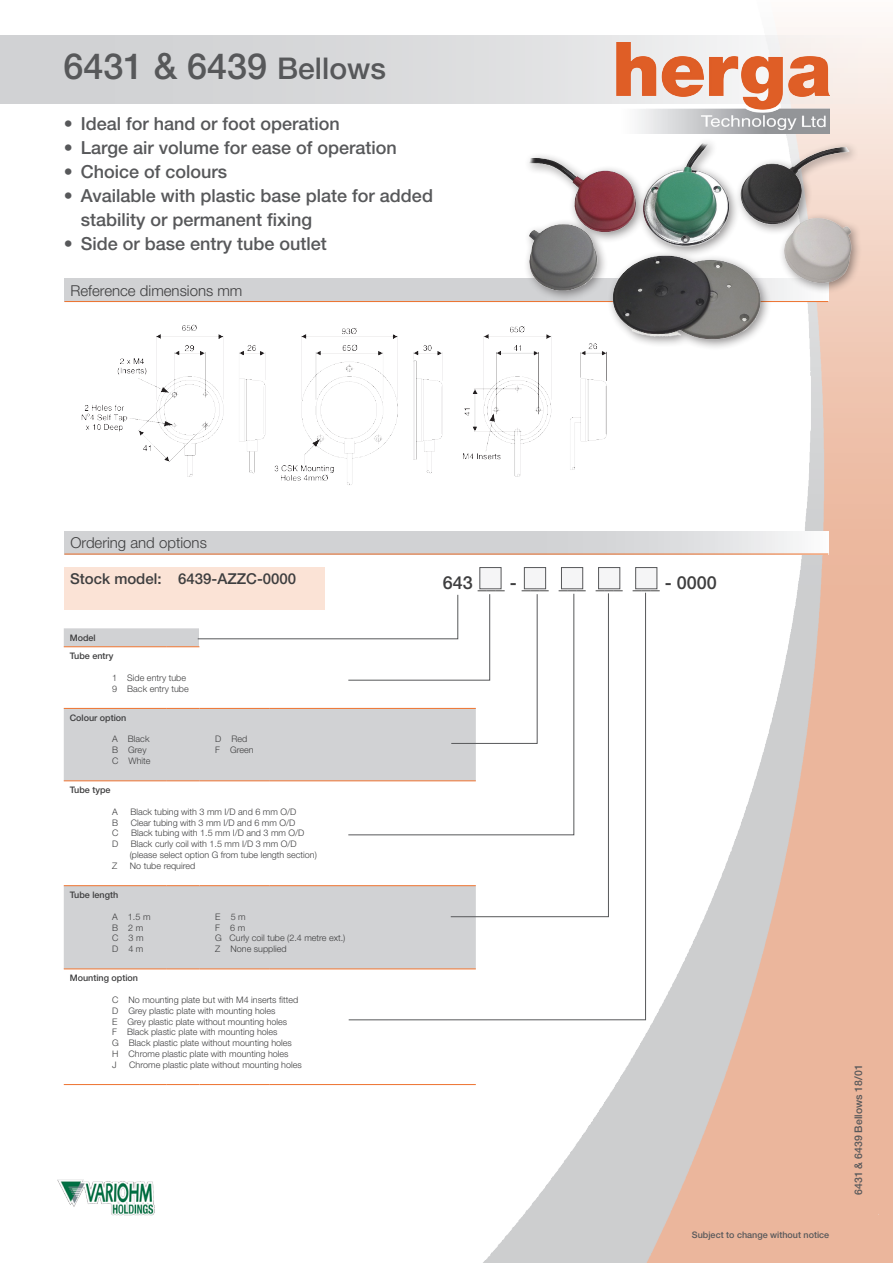
<style>
.page{position:relative;width:893px;height:1263px;background:#fff}
.page>*{position:absolute;margin:0;border:0;box-sizing:border-box;transform-origin:0 0}
.Herga_Main_Title{font:500 36px "Helvetica Neue LT Pro";color:#57585a}
.t1{font:500 18px/24px "Helvetica Neue LT Pro";color:#57585a}
.Body_text_tables{font:500 18px "Helvetica Neue LT Pro";color:#3e3e3f}
.Herga_Small_Table_Ti{font:300 15px "Helvetica Neue LT Pro";color:#3e3e3f}
.Body_text_tables-2{font:500 15px "Helvetica Neue LT Pro";color:#3e3e3f}
.Herga_Filename_Text{font:500 10.5px "Helvetica Neue LT Pro";color:#57585a}
.Body_text_tables-3{font:300 9px "Helvetica Neue LT Pro";color:#3e3e3f}
.Body_text_tables-4{font:500 9px "Helvetica Neue LT Pro";color:#3e3e3f}
.t2{font:500 9px "Helvetica Neue LT Pro";color:#57585a}
.s1{font-size:30px}
</style>
<div class="page">
<img style="left:479px;top:27px;width:414px;height:1236px">
<div style="left:0;top:35px;width:893px;height:68px;background:linear-gradient(to right,#c9cccf,#f8f4f2)"></div>
<img style="left:617px;top:43px;width:212px;height:54px">
<img style="left:57px;top:1179px;width:98px;height:37px">
<div style="left:64px;top:279px;width:764px;height:23px;background:#d1d2d4"></div>
<hr style="left:64px;top:301px;width:764px;height:1px;background:#ed722e">
<div style="left:64px;top:567px;width:261px;height:43px;background:#fbe3d6"></div>
<svg style="left:64px;top:647px;width:412px;height:374px"></svg>
<hr style="left:64px;top:646px;width:103px;height:1px;background:#ed722e">
<hr style="left:167px;top:646px;width:32px;height:1px;background:#ed722e">
<hr style="left:64px;top:708px;width:103px;height:1px;background:#ed722e">
<hr style="left:167px;top:708px;width:32px;height:1px;background:#ed722e">
<hr style="left:64px;top:780px;width:103px;height:1px;background:#ed722e">
<hr style="left:167px;top:780px;width:32px;height:1px;background:#ed722e">
<hr style="left:199px;top:780px;width:71px;height:1px;background:#ed722e">
<hr style="left:270px;top:780px;width:206px;height:1px;background:#ed722e">
<hr style="left:64px;top:885px;width:103px;height:1px;background:#ed722e">
<hr style="left:167px;top:885px;width:32px;height:1px;background:#ed722e">
<hr style="left:199px;top:885px;width:71px;height:1px;background:#ed722e">
<hr style="left:270px;top:885px;width:206px;height:1px;background:#ed722e">
<hr style="left:64px;top:968px;width:103px;height:1px;background:#ed722e">
<hr style="left:167px;top:968px;width:32px;height:1px;background:#ed722e">
<hr style="left:199px;top:968px;width:71px;height:1px;background:#ed722e">
<hr style="left:270px;top:968px;width:206px;height:1px;background:#ed722e">
<hr style="left:64px;top:1084px;width:103px;height:1px;background:#ed722e">
<hr style="left:167px;top:1084px;width:32px;height:1px;background:#ed722e">
<hr style="left:199px;top:1084px;width:71px;height:1px;background:#ed722e">
<hr style="left:270px;top:1084px;width:206px;height:1px;background:#ed722e">
<div style="left:479px;top:567px;width:22px;height:22px;background:#f5f5f6;border:1px solid #57585a"></div>
<div style="left:524px;top:567px;width:22px;height:22px;background:#f5f5f6;border:1px solid #57585a"></div>
<div style="left:635px;top:567px;width:22px;height:22px;background:#f5f5f6;border:1px solid #57585a"></div>
<div style="left:598px;top:567px;width:22px;height:22px;background:#f5f5f6;border:1px solid #57585a"></div>
<div style="left:561px;top:567px;width:22px;height:22px;background:#f5f5f6;border:1px solid #57585a"></div>
<div style="left:523px;top:138px;width:339px;height:213px;background:#231f20;opacity:.5"></div>
<img style="left:513px;top:97px;width:339px;height:286px">
<img style="left:65px;top:302px;width:597px;height:202px">
<svg style="left:348px;top:592px;width:298px;height:428px"></svg>
<svg style="left:197px;top:593px;width:341px;height:151px"></svg>
<svg style="left:64px;top:531px;width:764px;height:23px"></svg>
<hr style="left:64px;top:554px;width:764px;height:1px;background:#ed722e">
<p class="Herga_Main_Title" style="left:64px;top:45px;width:324px">6431 &amp; 6439 <span class="s1">Bellows</span></p>
<p class="t1" style="left:64px;top:111px;width:278px">• Ideal for hand or foot operation</p>
<p class="t1" style="left:64px;top:135px;width:335px">• Large air volume for ease of operation</p>
<p class="t1" style="left:64px;top:159px;width:165px">• Choice of colours</p>
<p class="t1" style="left:81px;top:183px;width:354px;text-indent:-17px">• Available with plastic base plate for added stability or permanent fixing</p>
<p class="t1" style="left:64px;top:231px;width:265px">• Side or base entry tube outlet</p>
<p class="Herga_Small_Table_Ti" style="left:70px;top:281px;width:173px">Reference dimensions mm</p>
<p class="Herga_Small_Table_Ti" style="left:70px;top:533px;width:138px">Ordering and options</p>
<p class="Body_text_tables-2" style="left:70px;top:570px;width:228px">Stock model: 6439-AZZC-0000</p>
<p class="Body_text_tables-4" style="left:70px;top:632px;width:28px">Model</p>
<p class="Body_text_tables-4" style="left:70px;top:651px;width:45px">Tube entry</p>
<p class="Body_text_tables-3" style="left:112px;top:672px;width:75px">1 Side entry tube</p>
<p class="Body_text_tables-3" style="left:112px;top:683px;width:78px">9 Back entry tube</p>
<p class="Body_text_tables-4" style="left:70px;top:712px;width:58px">Colour option</p>
<p class="Body_text_tables-3" style="left:112px;top:734px;width:39px">A Black</p>
<p class="Body_text_tables-3" style="left:112px;top:744px;width:36px">B Grey</p>
<p class="Body_text_tables-3" style="left:112px;top:755px;width:40px">C White</p>
<p class="Body_text_tables-4" style="left:70px;top:785px;width:42px">Tube type</p>
<p class="Body_text_tables-3" style="left:215px;top:734px;width:34px">D Red</p>
<p class="Body_text_tables-3" style="left:215px;top:744px;width:40px">F Green</p>
<p class="Body_text_tables-3" style="left:112px;top:806px;width:7px">A</p>
<p class="Body_text_tables-3" style="left:130px;top:806px;width:167px">Black tubing with 3 mm I/D and 6 mm O/D</p>
<p class="Body_text_tables-3" style="left:112px;top:817px;width:8px">B</p>
<p class="Body_text_tables-3" style="left:131px;top:817px;width:166px">Clear tubing with 3 mm I/D and 6 mm O/D</p>
<p class="Body_text_tables-3" style="left:112px;top:828px;width:8px">C</p>
<p class="Body_text_tables-3" style="left:131px;top:828px;width:175px">Black tubing with 1.5 mm I/D and 3 mm O/D</p>
<p class="Body_text_tables-3" style="left:112px;top:838px;width:8px">D</p>
<p class="Body_text_tables-3" style="left:131px;top:838px;width:167px">Black curly coil with 1.5 mm I/D 3 mm O/D</p>
<p class="Body_text_tables-3" style="left:130px;top:849px;width:189px">(please select option G from tube length section)</p>
<p class="Body_text_tables-3" style="left:112px;top:860px;width:7px">Z</p>
<p class="Body_text_tables-3" style="left:130px;top:860px;width:67px">No tube required</p>
<p class="Body_text_tables-4" style="left:70px;top:889px;width:50px">Tube length</p>
<p class="Body_text_tables-3" style="left:112px;top:911px;width:40px">A 1.5 m</p>
<p class="Body_text_tables-3" style="left:112px;top:922px;width:33px">B 2 m</p>
<p class="Body_text_tables-3" style="left:112px;top:932px;width:33px">C 3 m</p>
<p class="Body_text_tables-3" style="left:112px;top:943px;width:33px">D 4 m</p>
<p class="Body_text_tables-3" style="left:215px;top:911px;width:32px">E 5 m</p>
<p class="Body_text_tables-3" style="left:215px;top:922px;width:31px">F 6 m</p>
<p class="Body_text_tables-3" style="left:215px;top:932px;width:132px">G Curly coil tube (2.4 metre ext.)</p>
<p class="Body_text_tables-3" style="left:215px;top:943px;width:73px">Z None supplied</p>
<p class="Body_text_tables-4" style="left:70px;top:973px;width:70px">Mounting option</p>
<p class="Body_text_tables-3" style="left:112px;top:994px;width:187px">C No mounting plate but with M4 inserts fitted</p>
<p class="Body_text_tables-3" style="left:112px;top:1005px;width:165px">D Grey plastic plate with mounting holes</p>
<p class="Body_text_tables-3" style="left:112px;top:1016px;width:176px">E Grey plastic plate without mounting holes</p>
<p class="Body_text_tables-3" style="left:112px;top:1027px;width:167px">F Black plastic plate with mounting holes</p>
<p class="Body_text_tables-3" style="left:112px;top:1037px;width:181px">G Black plastic plate without mounting holes</p>
<p class="Body_text_tables-3" style="left:112px;top:1048px;width:178px">H Chrome plastic plate with mounting holes</p>
<p class="Body_text_tables-3" style="left:112px;top:1059px;width:6px">J</p>
<p class="Body_text_tables-3" style="left:129px;top:1059px;width:174px">Chrome plastic plate without mounting holes</p>
<p class="Body_text_tables" style="left:443px;top:572px;width:276px">643 ___ - ___ ___ ___ ___ - 0000</p>
<p class="t2" style="left:692px;top:1230px;width:139px">Subject to change without notice</p>
<p class="Herga_Filename_Text" style="left:852px;top:1195px;width:132px;rotate:-90deg">6431 &amp; 6439 Bellows 18/01</p>
</div>
